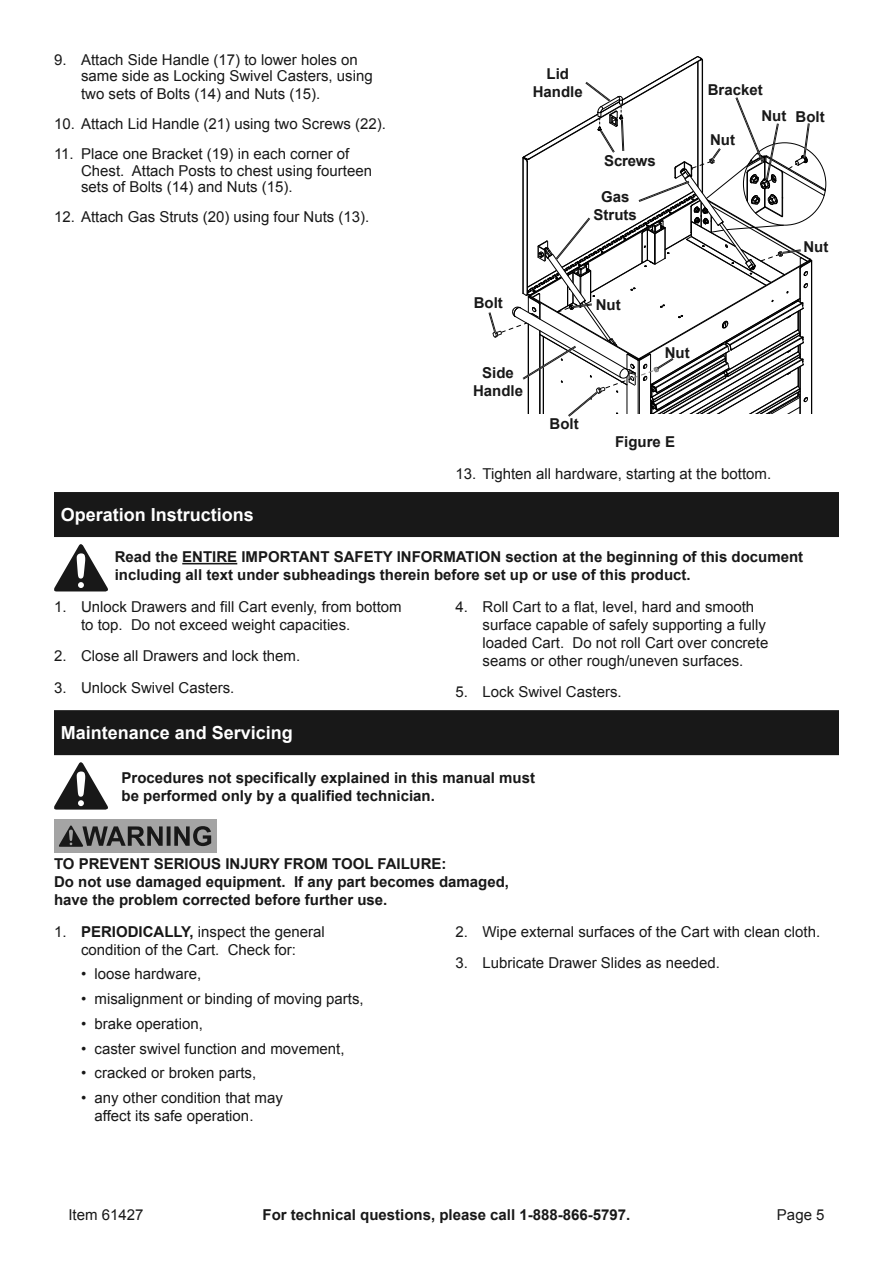
<style>
.page{position:relative;width:893px;height:1263px;background:#fff}
.page>*{position:absolute;margin:0;border:0;box-sizing:border-box;transform-origin:0 0}
.Section_Headers_0931{font:700 18px "Arial";color:#fff}
.t1{font:15px/18px "Arial";color:#181818}
.Safety_Section_Messa{font:700 15px/18px "Arial";color:#181818;text-align:center}
.Indented_no_list{font:700 15px/18px "Arial";color:#181818}
.s1{font-weight:700}
</style>
<div class="page">
<svg style="left:488px;top:56px;width:338px;height:361px"></svg>
<div style="left:54px;top:492px;width:785px;height:45px;background:#181818"></div>
<hr style="left:182px;top:563px;width:55px;height:1px;background:#181818">
<svg style="left:54px;top:544px;width:54px;height:47px"></svg>
<div style="left:54px;top:710px;width:785px;height:45px;background:#181818"></div>
<svg style="left:54px;top:762px;width:54px;height:48px"></svg>
<div style="left:54px;top:819px;width:162px;height:34px;background:#a4a4a4"></div>
<svg style="left:59px;top:825px;width:152px;height:22px"></svg>
<p class="t1" style="left:81px;top:52px;width:293px;line-height:16.5px;text-indent:-27px">9. Attach Side Handle (17) to lower holes on same side as Locking Swivel Casters, using</p>
<p class="t1" style="left:81px;top:85px;width:241px">two sets of Bolts (14) and Nuts (15).</p>
<p class="t1" style="left:54px;top:115px;width:334px">10. Attach Lid Handle (21) using two Screws (22).</p>
<p class="t1" style="left:81px;top:146px;width:292px;line-height:16.5px;text-indent:-27px">11. Place one Bracket (19) in each corner of<br>Chest. Attach Posts to chest using fourteen sets of Bolts (14) and Nuts (15).</p>
<p class="t1" style="left:54px;top:208px;width:317px">12. Attach Gas Struts (20) using four Nuts (13).</p>
<p class="Safety_Section_Messa" style="left:533px;top:65px;width:52px">Lid<br>Handle</p>
<p class="Safety_Section_Messa" style="left:604px;top:153px;width:53px">Screws</p>
<p class="Safety_Section_Messa" style="left:593px;top:188px;width:45px">Gas<br>Struts</p>
<p class="Safety_Section_Messa" style="left:474px;top:294px;width:31px">Bolt</p>
<p class="Safety_Section_Messa" style="left:596px;top:296px;width:26px">Nut</p>
<p class="Safety_Section_Messa" style="left:473px;top:365px;width:52px">Side<br>Handle</p>
<p class="Safety_Section_Messa" style="left:550px;top:416px;width:31px">Bolt</p>
<p class="Safety_Section_Messa" style="left:665px;top:344px;width:26px">Nut</p>
<p class="Safety_Section_Messa" style="left:708px;top:81px;width:57px">Bracket</p>
<p class="Safety_Section_Messa" style="left:710px;top:131px;width:26px">Nut</p>
<p class="Safety_Section_Messa" style="left:761px;top:108px;width:65px">Nut Bolt</p>
<p class="Safety_Section_Messa" style="left:803px;top:238px;width:26px">Nut</p>
<p class="Safety_Section_Messa" style="left:615px;top:434px;width:62px">Figure E</p>
<p class="t1" style="left:455px;top:465px;width:317px">13. Tighten all hardware, starting at the bottom.</p>
<p class="Section_Headers_0931" style="left:61px;top:502px;width:195px">Operation Instructions</p>
<p class="Safety_Section_Messa" style="left:115px;top:548px;width:690px;text-align:left">Read the ENTIRE IMPORTANT SAFETY INFORMATION section at the beginning of this document including all text under subheadings therein before set up or use of this product.</p>
<p class="t1" style="left:81px;top:597px;width:322px;text-indent:-27px">1. Unlock Drawers and fill Cart evenly, from bottom to top. Do not exceed weight capacities.</p>
<p class="t1" style="left:54px;top:647px;width:248px">2. Close all Drawers and lock them.</p>
<p class="t1" style="left:54px;top:678px;width:182px">3. Unlock Swivel Casters.</p>
<p class="t1" style="left:482px;top:597px;width:287px;text-indent:-27px">4. Roll Cart to a flat, level, hard and smooth surface capable of safely supporting a fully loaded Cart. Do not roll Cart over concrete seams or other rough/uneven surfaces.</p>
<p class="t1" style="left:455px;top:683px;width:168px">5. Lock Swivel Casters.</p>
<p class="Section_Headers_0931" style="left:61px;top:721px;width:234px">Maintenance and Servicing</p>
<p class="Indented_no_list" style="left:122px;top:769px;width:415px">Procedures not specifically explained in this manual must be performed only by a qualified technician.</p>
<p class="Safety_Section_Messa" style="left:54px;top:855px;width:457px;text-align:left">TO PREVENT SERIOUS INJURY FROM TOOL FAILURE:<br>Do not use damaged equipment. If any part becomes damaged, have the problem corrected before further use.</p>
<p class="t1" style="left:54px;top:922px;width:272px;text-align:center">1. <span class="s1">PERIODICALLY,</span> inspect the general condition of the Cart. Check for:</p>
<p class="t1" style="left:81px;top:965px;width:122px">• loose hardware,</p>
<p class="t1" style="left:81px;top:990px;width:284px">• misalignment or binding of moving parts,</p>
<p class="t1" style="left:81px;top:1015px;width:123px">• brake operation,</p>
<p class="t1" style="left:81px;top:1039px;width:265px">• caster swivel function and movement,</p>
<p class="t1" style="left:81px;top:1064px;width:177px">• cracked or broken parts,</p>
<p class="t1" style="left:94px;top:1089px;width:190px;text-indent:-14px">• any other condition that may affect its safe operation.</p>
<p class="t1" style="left:455px;top:922px;width:366px">2. Wipe external surfaces of the Cart with clean cloth.</p>
<p class="t1" style="left:455px;top:954px;width:266px">3. Lubricate Drawer Slides as needed.</p>
<p class="t1" style="left:68px;top:1206px;width:77px">Item 61427</p>
<p class="Safety_Section_Messa" style="left:263px;top:1206px;width:369px">For technical questions, please call 1-888-866-5797.</p>
<p class="t1" style="left:777px;top:1206px;width:49px">Page 5</p>
</div>
